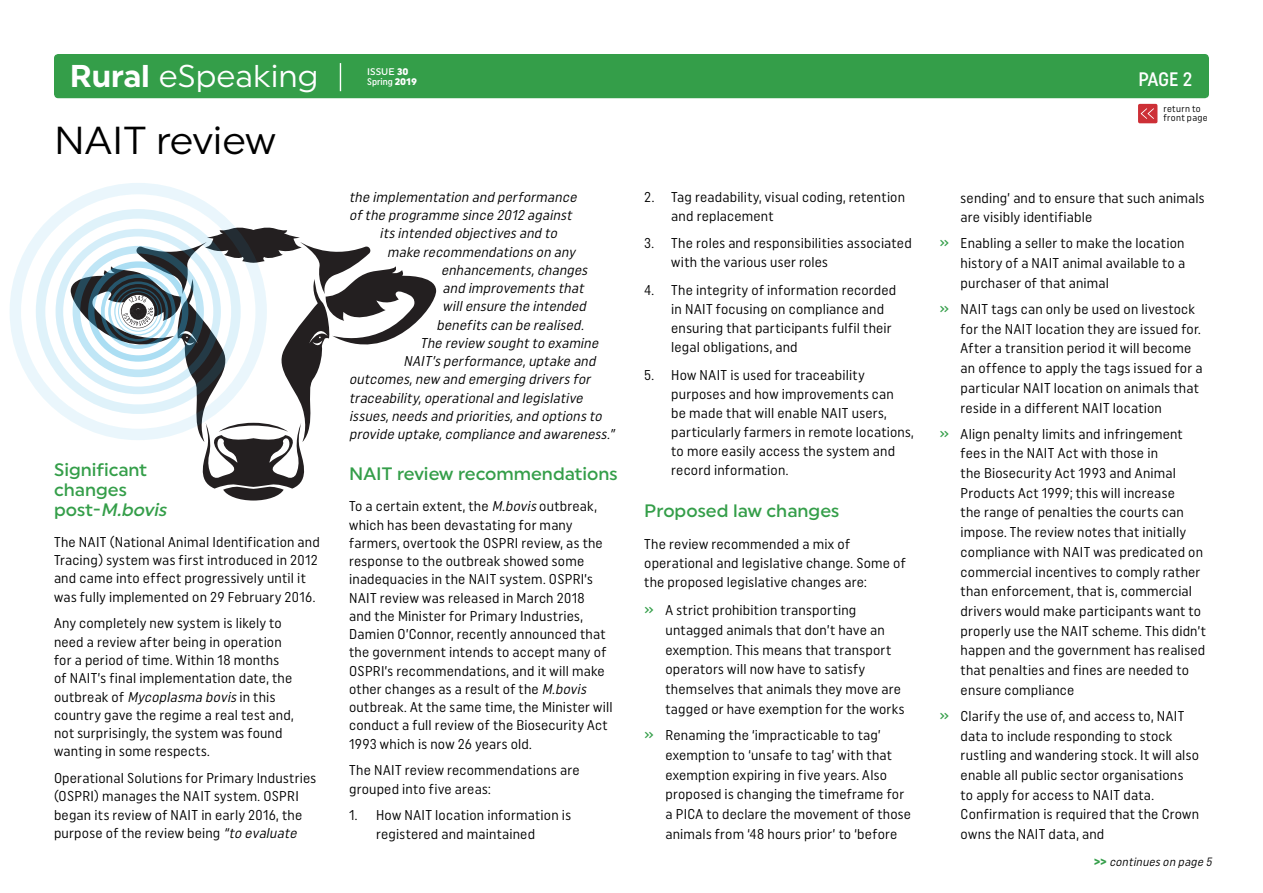
<style>
.page{position:relative;width:1263px;height:893px;background:#fff}
.page>*{position:absolute;margin:0;border:0;box-sizing:border-box;transform-origin:0 0}
.t1{font:39px "Uniform";color:#000}
.t2{font:31.5px "Uniform";color:#fff}
.t3{font:500 19.5px "Uniform Condensed";color:#fff}
.t4{font:500 18px/19.8px "Uniform";color:#349e49}
.t5{font:14.25px/18.3px "Uniform Condensed";letter-spacing:.015em;color:#000}
.t6{font:italic 14.25px "Uniform Condensed";color:#000}
.t7{font:italic 12px "Uniform Condensed";color:#000}
.t8{font:9.6px/9px "Uniform Condensed";letter-spacing:.03em;color:#000}
.t9{font:500 9.6px "Uniform Condensed";color:#fff}
.t10{font:500 9.6px "Uniform";color:#fff}
.s1{font-weight:700}
.s2{font-weight:900}
.s3{font-family:"Uniform";font-weight:900}
.s4{font-style:italic}
.s5{font-weight:500;color:#349e49}
.s6{font-weight:900;font-style:normal;color:#349e49}
</style>
<div class="page">
<div style="left:1138px;top:104px;width:19px;height:19px;background:#cd2f36;border-radius:2px"></div>
<svg style="left:1141px;top:108px;width:13px;height:11px"></svg>
<div style="left:54px;top:54px;width:1155px;height:44px;background:#349e49;border-radius:4px"></div>
<svg style="left:340px;top:63px;width:1px;height:28px"></svg>
<svg style="left:70px;top:226px;width:367px;height:274px"></svg>
<div style="left:114px;top:287px;width:48px;height:48px;border:1px solid #2cace2;border-radius:50%"></div>
<div style="left:108px;top:281px;width:60px;height:61px;border:3px solid #2cace2;border-radius:50%"></div>
<div style="left:101px;top:274px;width:75px;height:75px;border:4px solid #2cace2;border-radius:50%"></div>
<div style="left:88px;top:261px;width:100px;height:101px;border:6px solid #2cace2;border-radius:50%"></div>
<div style="left:73px;top:246px;width:131px;height:131px;border:8px solid #2cace2;border-radius:50%"></div>
<div style="left:118px;top:291px;width:40px;height:41px;border:1px solid #2cace2;border-radius:50%"></div>
<div style="left:56px;top:229px;width:165px;height:165px;border:8px solid #2cace2;border-radius:50%"></div>
<div style="left:36px;top:209px;width:205px;height:205px;border:10px solid #2cace2;border-radius:50%"></div>
<div style="left:10px;top:183px;width:257px;height:257px;border:11px solid #2cace2;border-radius:50%"></div>
<h2 class="t2" style="left:70px;top:57px;width:250px"><span class="s1">Rural</span> eSpeaking</h2>
<p class="t10" style="left:367px;top:65px;width:43px">ISSUE <span class="s2">30</span></p>
<p class="t9" style="left:367px;top:76px;width:51px">Spring <span class="s3">2019</span></p>
<h3 class="t3" style="left:1138px;top:67px;width:55px">PAGE 2</h3>
<h1 class="t1" style="left:54px;top:117px;width:223px">NAIT review</h1>
<p class="t4" style="left:54px;top:460px;width:118px">Significant changes post - <span class="s4">M.bovis</span></p>
<p class="t5" style="left:54px;top:532px;width:267px">The NAIT (National Animal Identification and Tracing) system was first introduced in 2012 and came into effect progressively until it was fully implemented on 29 February 2016.</p>
<p class="t5" style="left:54px;top:614px;width:241px">Any completely new system is likely to need a review after being in operation for a period of time. Within 18 months of NAIT’s final implementation date, the o u t b r e a k o f <span class="s4">Mycoplasma bovis</span>i n t h i s country gave the regime a real test and, not surprisingly, the system was found wanting in some respects.</p>
<p class="t5" style="left:54px;top:769px;width:264px">Operational Solutions for Primary Industries (OSPRI) manages the NAIT system. OSPRI began its review of NAIT in early 2016, the purpose of the review being <span class="s4">“to evaluate</span></p>
<p class="t8" style="left:1163px;top:104px;width:46px">return to front page</p>
<p class="t6" style="left:349px;top:188px;width:232px">the implementation and performance</p>
<p class="t6" style="left:349px;top:207px;width:227px">ofthe programme since 2012 against</p>
<p class="t6" style="left:379px;top:225px;width:182px">itsintended objectivesand to</p>
<p class="t6" style="left:387px;top:243px;width:193px">make recommendationson any</p>
<p class="t6" style="left:441px;top:261px;width:151px">enhancements,changes</p>
<p class="t6" style="left:442px;top:280px;width:146px">and improvementsthat</p>
<p class="t6" style="left:442px;top:298px;width:148px">willensure the intended</p>
<p class="t6" style="left:436px;top:316px;width:152px">benefitscan be realised.</p>
<p class="t6" style="left:420px;top:334px;width:183px">The review soughtto examine</p>
<p class="t6" style="left:403px;top:353px;width:197px">NAIT’sperformance,uptake and</p>
<p class="t6" style="left:349px;top:371px;width:246px">outcomes,new and emerging driversfor</p>
<p class="t6" style="left:349px;top:389px;width:238px">traceability,operationaland legislative</p>
<p class="t6" style="left:349px;top:407px;width:257px">issues,needsand priorities,and optionsto</p>
<p class="t6" style="left:349px;top:426px;width:270px">provide uptake,compliance and awareness.”</p>
<p class="t4" style="left:349px;top:464px;width:270px">NAIT review recommendations</p>
<p class="t5" style="left:349px;top:497px;width:265px">To a certain extent, the <span class="s4">M.bovis</span>outbreak, which has been devastating for many farmers, overtook the OSPRI review, as the response to the outbreak showed some inadequacies in the NAIT system. OSPRI’s NAIT review was released in March 2018<br>and the Minister for Primary Industries, Damien O’Connor, recently announced that the government intends to accept many of OSPRI’s recommendations, and it will make other changes as a result of the <span class="s4">M.bovis </span>outbreak. At the same time, the Minister will conduct a full review of the Biosecurity Act 1993 which is now 26 years old.</p>
<p class="t5" style="left:349px;top:761px;width:232px">The NAIT review recommendations are grouped into five areas:</p>
<p class="t5" style="left:376px;top:806px;width:196px;text-indent:-27px">1. How NAIT location information is registered and maintained</p>
<p class="t5" style="left:671px;top:187px;width:235px;line-height:19px;text-indent:-27px">2. Tag readability, visual coding, retention and replacement</p>
<p class="t5" style="left:671px;top:234px;width:242px;line-height:19px;text-indent:-27px">3. The roles and responsibilities associated with the various user roles</p>
<p class="t5" style="left:671px;top:280px;width:226px;line-height:19px;text-indent:-27px">4. The integrity of information recorded in NAIT focusing on compliance and ensuring that participants fulfil their legal obligations, and</p>
<p class="t5" style="left:671px;top:365px;width:244px;line-height:19px;text-indent:-27px">5. How NAIT is used for traceability purposes and how improvements can<br>be made that will enable NAIT users, particularly farmers in remote locations, to more easily access the system and record information.</p>
<p class="t4" style="left:644px;top:500px;width:197px">Proposed law changes</p>
<p class="t5" style="left:644px;top:534px;width:263px;line-height:19px">The review recommended a mix of operational and legislative change. Some of the proposed legislative changes are:</p>
<p class="t5" style="left:665px;top:600px;width:240px;line-height:19.8px;text-indent:-21px"><span class="s5">»</span> A strict prohibition transporting untagged animals that don’t have an exemption. This means that transport operators will now have to satisfy themselves that animals they move are tagged or have exemption for the works</p>
<p class="t5" style="left:665px;top:725px;width:247px;line-height:19.8px;text-indent:-21px"><span class="s5">»</span> Renaming the ‘impracticable to tag’ exemption to ‘unsafe to tag’ with that exemption expiring in five years. Also proposed is changing the timeframe for a PICA to declare the movement of those animals from ‘48 hours prior’ to ‘before</p>
<p class="t5" style="left:961px;top:188px;width:245px;line-height:19.6px">sending’ and to ensure that such animals are visibly identifiable</p>
<p class="t5" style="left:961px;top:233px;width:226px;line-height:19.6px;text-align:justify;text-indent:-21px"><span class="s5">»</span> Enabling a seller to make the location history of a NAIT animal available to a purchaser of that animal</p>
<p class="t5" style="left:961px;top:299px;width:243px;line-height:19.6px;text-indent:-21px"><span class="s5">»</span> NAIT tags can only be used on livestock for the NAIT location they are issued for.<br>After a transition period it will become an offence to apply the tags issued for a particular NAIT location on animals that reside in a different NAIT location</p>
<p class="t5" style="left:961px;top:423px;width:247px;line-height:19.6px;text-indent:-21px"><span class="s5">»</span> Align penalty limits and infringement fees in the NAIT Act with those in<br>the Biosecurity Act 1993 and Animal Products Act 1999; this will increase<br>the range of penalties the courts can impose. The review notes that initially compliance with NAIT was predicated on commercial incentives to comply rather than enforcement, that is, commercial drivers would make participants want to properly use the NAIT scheme. This didn’t happen and the government has realised that penalties and fines are needed to ensure compliance</p>
<p class="t5" style="left:961px;top:706px;width:240px;line-height:19.6px;text-indent:-21px"><span class="s5">»</span> Clarify the use of, and access to, NAIT data to include responding to stock rustling and wandering stock. It will also enable all public sector organisations to apply for access to NAIT data.<br>Confirmation is required that the Crown owns the NAIT data, and</p>
<p class="t7" style="left:1094px;top:854px;width:122px"><span class="s6">&gt; &gt;</span> continueson page 5</p>
</div>
